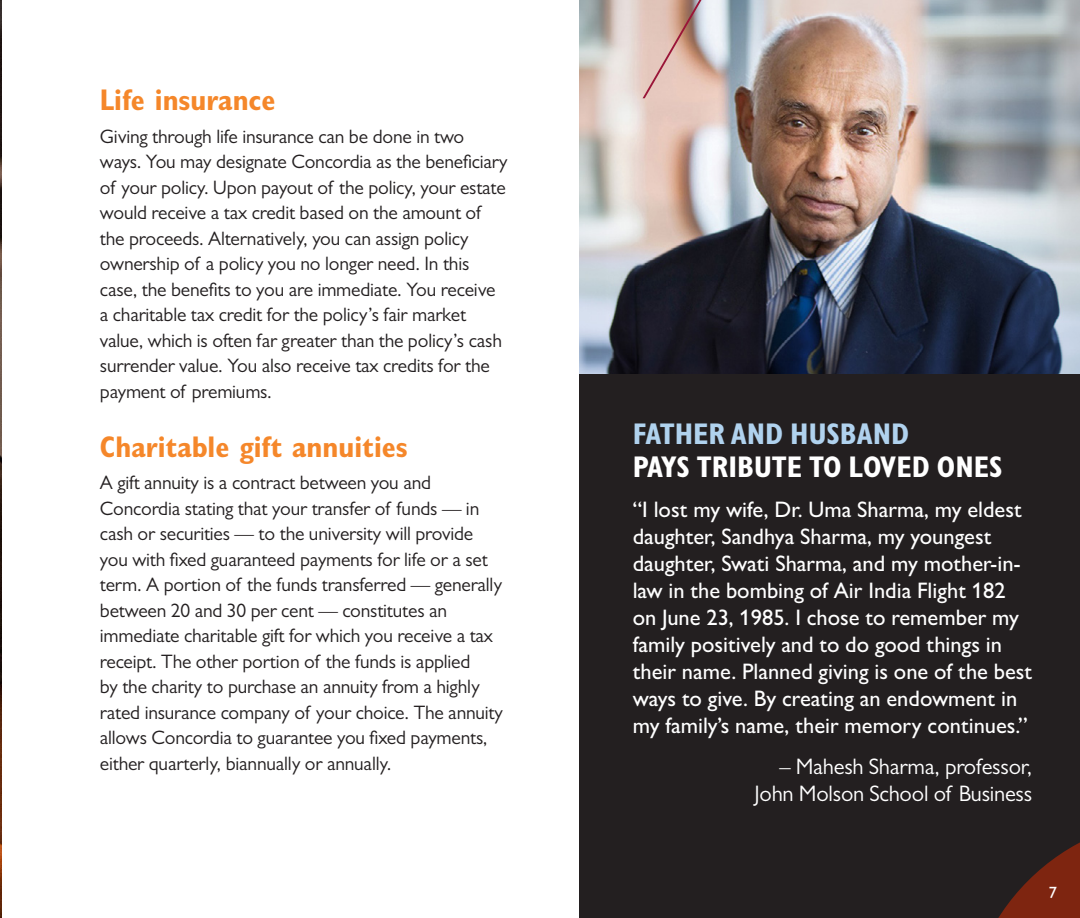
<style>
.page{position:relative;width:1080px;height:918px;background:#fff}
.page>*{position:absolute;margin:0;border:0;box-sizing:border-box;transform-origin:0 0}
.Box_text{font:700 condensed 30px/33px "Gill Sans MT Pro";color:#fff}
.TEXT{font:700 condensed 30px "Gill Sans MT Pro";color:#f5872a}
.Box_text-2{font:500 22.5px/27px "Gill Sans MT Pro";color:#fff}
.Box_text-3{font:22.5px/27px "Gill Sans MT Pro";letter-spacing:-.01em;color:#fff;text-align:right}
.TEXT-2{font:19.5px/25.5px "Gill Sans MT Pro";letter-spacing:-.01em;color:#231f20}
.t1{font:500 16.35px "Gill Sans MT Pro";color:#fff}
.s1{color:#b0d2ee}
</style>
<div class="page">
<img style="left:0;top:0;width:1px;height:918px">
<div style="left:579px;top:0;width:501px;height:918px;background:#231f20"></div>
<img style="left:579px;top:0;width:501px;height:374px">
<svg style="left:998px;top:842px;width:82px;height:76px"></svg>
<svg style="left:643px;top:0;width:59px;height:98px;background:#d6b1a6"></svg>
<p class="TEXT" style="left:100px;top:82px;width:177px">Life insurance</p>
<p class="TEXT-2" style="left:100px;top:123px;width:409px">Giving through life insurance can be done in two ways. You may designate Concordia as the beneficiary of your policy. Upon payout of the policy, your estate would receive a tax credit based on the amount of the proceeds. Alternatively, you can assign policy ownership of a policy you no longer need. In this case, the benefits to you are immediate. You receive a charitable tax credit for the policy’s fair market value, which is often far greater than the policy’s cash surrender value. You also receive tax credits for the payment of premiums.</p>
<p class="TEXT" style="left:100px;top:429px;width:309px">Charitable gift annuities</p>
<p class="TEXT-2" style="left:100px;top:470px;width:405px">A gift annuity is a contract between you and Concordia stating that your transfer of funds — in cash or securities — to the university will provide you with fixed guaranteed payments for life or a set term. A portion of the funds transferred — generally between 20 and 30 per cent — constitutes an immediate charitable gift for which you receive a tax receipt. The other portion of the funds is applied<br>by the charity to purchase an annuity from a highly rated insurance company of your choice. The annuity allows Concordia to guarantee you fixed payments, either quarterly, biannually or annually.</p>
<p class="Box_text" style="left:633px;top:417px;width:371px"><span class="s1">FATHER AND HUSBAND<br></span>PAYS TRIBUTE TO LOVED ONES</p>
<p class="Box_text-2" style="left:633px;top:496px;width:401px">“I lost my wife, Dr. Uma Sharma, my eldest daughter, Sandhya Sharma, my youngest daughter, Swati Sharma, and my mother-in&shy;law in the bombing of Air India Flight 182 on June 23, 1985. I chose to remember my family positively and to do good things in their name. Planned giving is one of the best ways to give. By creating an endowment in my family’s name, their memory continues.”</p>
<p class="Box_text-3" style="left:754px;top:753px;width:279px">– Mahesh Sharma, professor,<br>John Molson School of Business</p>
<p class="t1" style="left:1049px;top:883px;width:10px">7</p>
</div>
